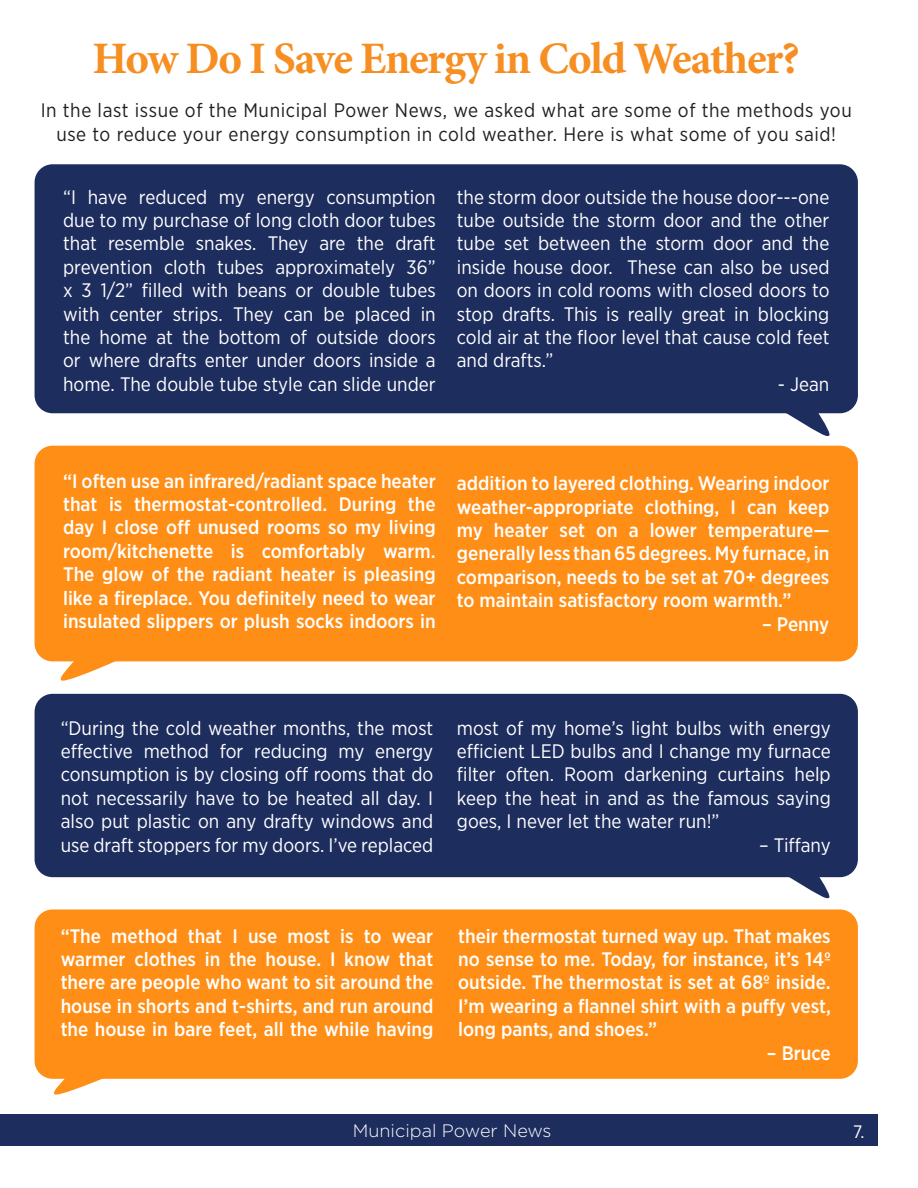
<style>
.page{position:relative;width:918px;height:1188px;background:#fff}
.page>*{position:absolute;margin:0;border:0;box-sizing:border-box;transform-origin:0 0}
.t1{font:700 45px "Minion Pro";letter-spacing:-.03em;color:#f68e21}
.t2{font:19.5px/23.4px "Gotham Narrow";color:#fff;text-align:justify}
.t3{font:500 19.5px/23.4px "Gotham Narrow";color:#fff;text-align:justify}
.t4{font:19.5px/23.4px "Gotham Narrow";letter-spacing:.03em;color:#231f20;text-align:center}
.t5{font:300 18px "Gotham";color:#fff}
.t6{font:18px "Gotham Narrow";color:#fff}
</style>
<div class="page">
<div style="left:35px;top:909px;width:823px;height:170px;background:#ff8e16;border-radius:18px"></div>
<svg style="left:700px;top:413px;width:133px;height:24px"></svg>
<div style="left:35px;top:164px;width:823px;height:249px;background:#1d2d5e;border-radius:18px"></div>
<svg style="left:56px;top:661px;width:117px;height:20px"></svg>
<div style="left:35px;top:446px;width:823px;height:215px;background:#ff8e16;border-radius:18px"></div>
<div style="left:0;top:1115px;width:878px;height:31px;background:#1d2d5e"></div>
<svg style="left:700px;top:877px;width:133px;height:22px"></svg>
<div style="left:35px;top:694px;width:823px;height:183px;background:#1d2d5e;border-radius:18px"></div>
<svg style="left:49px;top:1078px;width:117px;height:17px"></svg>
<p class="t1" style="left:93px;top:27px;width:709px">How Do I Save Energy in Cold Weather?</p>
<p class="t4" style="left:41px;top:98px;width:813px">In the last issue of the Municipal Power News, we asked what are some of the methods you use to reduce your energy consumption in cold weather. Here is what some of you said!</p>
<p class="t2" style="left:63px;top:185px;width:374px">“I have reduced my energy consumption due to my purchase of long cloth door tubes that resemble snakes. They are the draft prevention cloth tubes approximately 36” x 3 1/2” filled with beans or double tubes with center strips. They can be placed in the home at the bottom of outside doors or where drafts enter under doors inside a home. The double tube style can slide under</p>
<p class="t2" style="left:457px;top:185px;width:374px">the storm door outside the house door---one tube outside the storm door and the other tube set between the storm door and the inside house door. These can also be used on doors in cold rooms with closed doors to stop drafts. This is really great in blocking cold air at the floor level that cause cold feet and drafts.”</p>
<p class="t2" style="left:778px;top:372px;width:53px">- Jean</p>
<p class="t3" style="left:63px;top:469px;width:374px">“I often use an infrared/radiant space heater that is thermostat-controlled. During the day I close off unused rooms so my living room/kitchenette is comfortably warm.<br>The glow of the radiant heater is pleasing like a fireplace. You definitely need to wear insulated slippers or plush socks indoors in</p>
<p class="t3" style="left:457px;top:471px;width:374px">addition to layered clothing. Wearing indoor weather-appropriate clothing, I can keep my heater set on a lower temperature— generally less than 65 degrees. My furnace, in comparison, needs to be set at 70+ degrees to maintain satisfactory room warmth.”</p>
<p class="t3" style="left:762px;top:612px;width:69px">– Penny</p>
<p class="t2" style="left:61px;top:716px;width:374px">“During the cold weather months, the most effective method for reducing my energy consumption is by closing off rooms that do not necessarily have to be heated all day. I also put plastic on any drafty windows and use draft stoppers for my doors. I’ve replaced</p>
<p class="t2" style="left:457px;top:716px;width:375px">most of my home’s light bulbs with energy efficient LED bulbs and I change my furnace filter often. Room darkening curtains help keep the heat in and as the famous saying goes, I never let the water run!”</p>
<p class="t2" style="left:759px;top:833px;width:73px">– Tiffany</p>
<p class="t3" style="left:61px;top:924px;width:374px">“The method that I use most is to wear warmer clothes in the house. I know that there are people who want to sit around the house in shorts and t-shirts, and run around the house in bare feet, all the while having</p>
<p class="t3" style="left:458px;top:924px;width:374px">their thermostat turned way up. That makes no sense to me. Today, for instance, it’s 14º outside. The thermostat is set at 68º inside.<br>I’m wearing a flannel shirt with a puffy vest, long pants, and shoes.”</p>
<p class="t3" style="left:767px;top:1041px;width:65px">– Bruce</p>
<p class="t5" style="left:353px;top:1119px;width:200px">Municipal Power News</p>
<p class="t6" style="left:853px;top:1120px;width:13px">7.</p>
</div>
